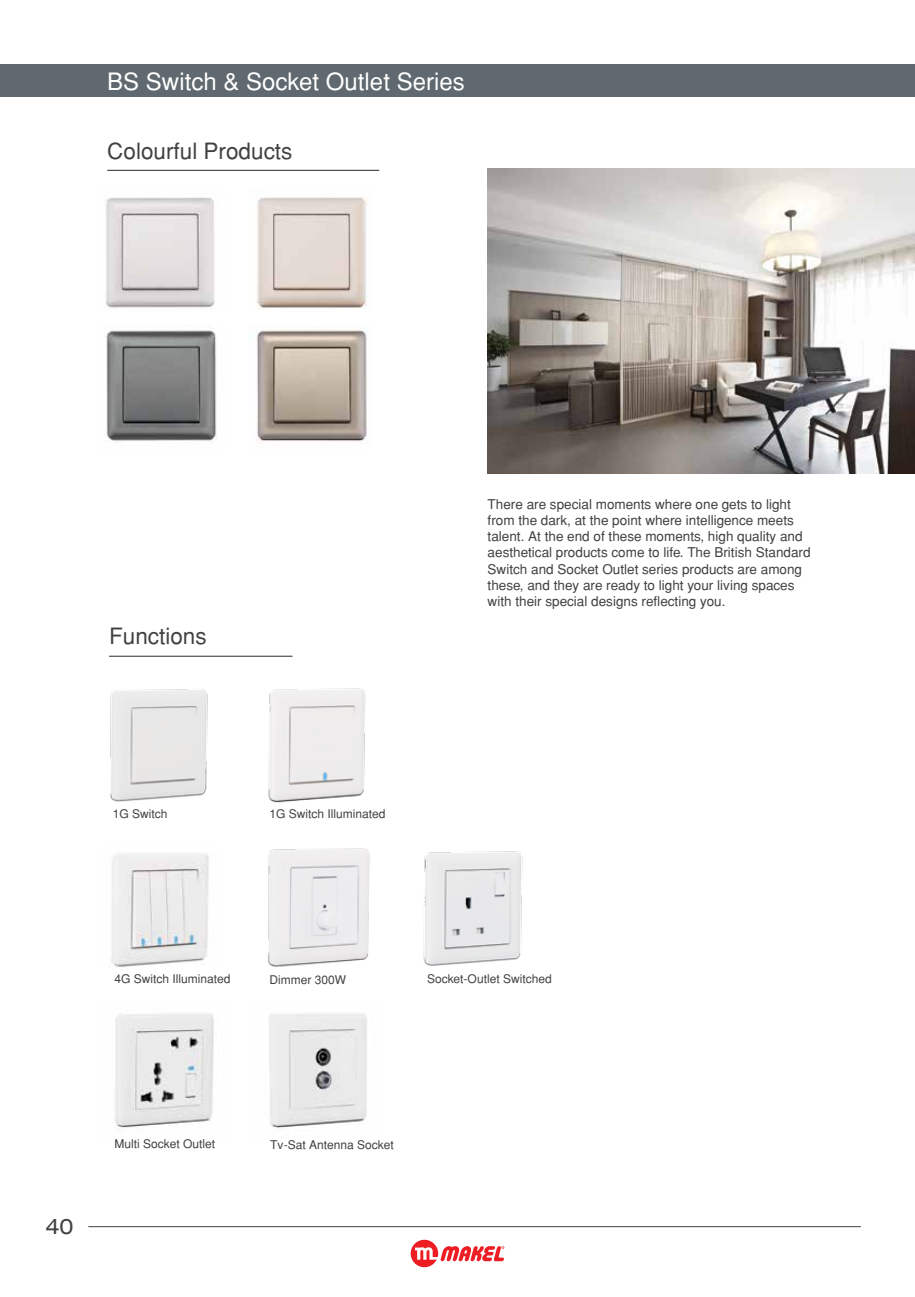
<style>
.page{position:relative;width:915px;height:1297px;background:#fff}
.page>*{position:absolute;margin:0;border:0;box-sizing:border-box;transform-origin:0 0}
.t1{font:24px "Helvetica Normal Tr";color:#fff}
.t2{font:22.5px "Helvetica Normal Tr";color:#414042}
.t3{font:expanded 21px "Helvetica OTF";color:#414042}
.t4{font:13.5px/16.2px "Helvetica Normal Tr";color:#414042}
.t5{font:12px "Helvetica Normal Tr";color:#414042}
</style>
<div class="page">
<img style="left:110px;top:853px;width:99px;height:115px">
<img style="left:110px;top:689px;width:98px;height:113px">
<img style="left:268px;top:688px;width:98px;height:115px">
<img style="left:115px;top:1013px;width:99px;height:117px">
<img style="left:423px;top:851px;width:100px;height:115px">
<img style="left:268px;top:848px;width:102px;height:119px">
<img style="left:269px;top:1013px;width:98px;height:116px">
<img style="left:106px;top:197px;width:109px;height:111px">
<img style="left:256px;top:197px;width:112px;height:112px">
<img style="left:105px;top:330px;width:112px;height:112px">
<img style="left:248px;top:330px;width:120px;height:112px">
<div style="left:0;top:64px;width:914px;height:33px;background:#5f696f"></div>
<hr style="left:88px;top:1226px;width:772px;height:1px;background:#414042">
<svg style="left:410px;top:1240px;width:94px;height:27px"></svg>
<img style="left:487px;top:168px;width:427px;height:306px">
<hr style="left:107px;top:170px;width:272px;height:1px;background:#414042">
<hr style="left:109px;top:656px;width:183px;height:1px;background:#414042">
<h1 class="t1" style="left:107px;top:67px;width:359px">BS Switch &amp; Socket Outlet Series</h1>
<h2 class="t2" style="left:107px;top:138px;width:187px">Colourful Products</h2>
<h2 class="t2" style="left:109px;top:622px;width:99px">Functions</h2>
<p class="t4" style="left:487px;top:496px;width:324px">There are special moments where one gets to light from the dark, at the point where intelligence meets talent. At the end of these moments, high quality and aesthetical products come to life. The British Standard Switch and Socket Outlet series products are among these, and they are ready to light your living spaces with their special designs reflecting you.</p>
<p class="t5" style="left:113px;top:807px;width:56px">1G Switch</p>
<p class="t5" style="left:269px;top:807px;width:118px">1G Switch Illuminated</p>
<p class="t5" style="left:114px;top:972px;width:118px">4G Switch Illuminated</p>
<p class="t5" style="left:269px;top:973px;width:78px">Dimmer 300W</p>
<p class="t5" style="left:427px;top:972px;width:126px">Socket-Outlet Switched</p>
<h3 class="t3" style="left:46px;top:1214px;width:30px">40</h3>
<p class="t5" style="left:114px;top:1136px;width:102px">Multi Socket Outlet</p>
<p class="t5" style="left:270px;top:1138px;width:125px">Tv-Sat Antenna Socket</p>
</div>
